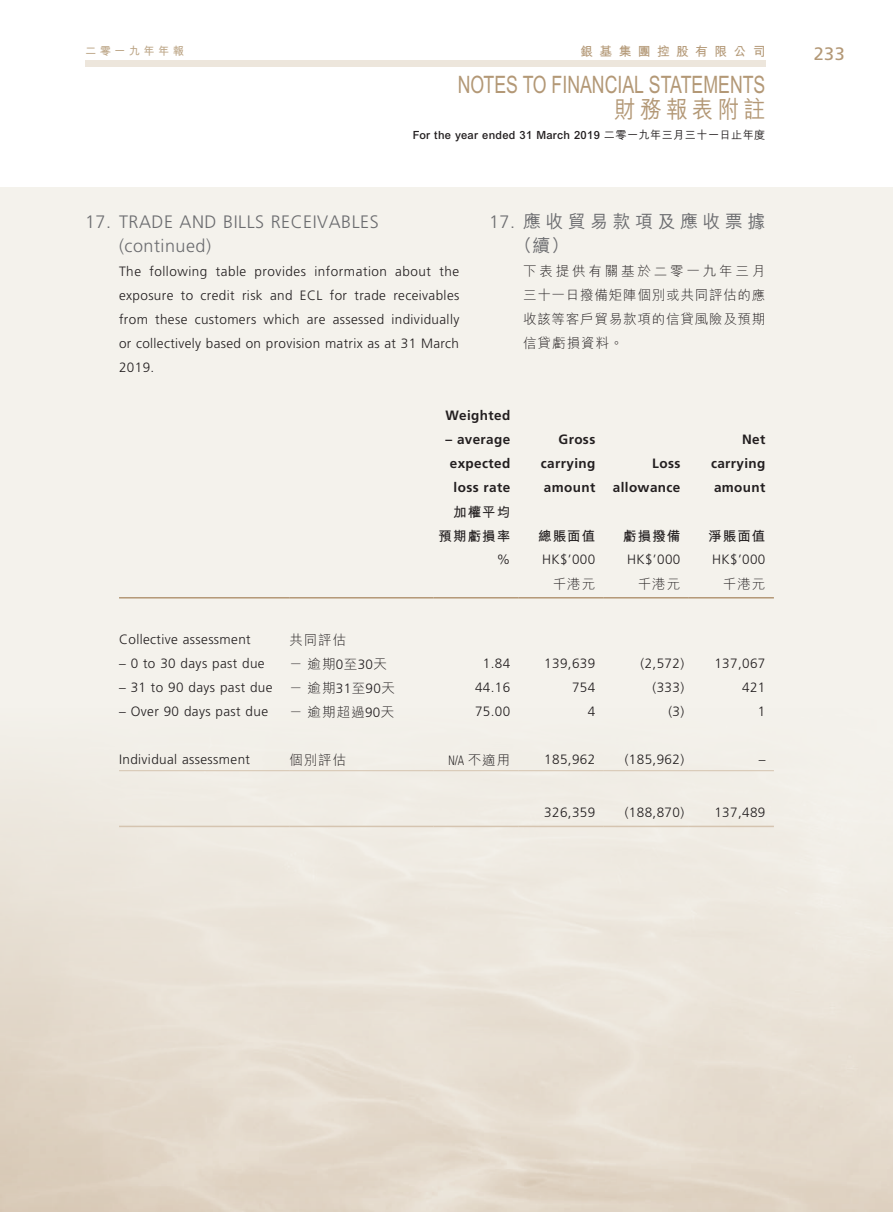
<style>
.page{position:relative;width:893px;height:1212px;background:#fff}
.page>*{position:absolute;margin:0;border:0;box-sizing:border-box;transform-origin:0 0}
.t1{font:24px "Arial Narrow MT Std";color:#b39876;scale:.9 1}
.t2{font:500 24px "M Hei HK";letter-spacing:.2em;color:#b39876;scale:.9 1}
.t3{font:300 18px/24px "Frutiger LT Std";letter-spacing:.03em;color:#6c6d70}
.t4{font:500 18px/24px "M Hei HK";letter-spacing:.245em;color:#6c6d70}
.t5{font:18px "Frutiger LT Std";color:#b39876}
.t6{font:300 13.5px/24px "Frutiger LT Std";letter-spacing:.03em;color:#231f20;text-align:justify}
.t7{font:300 13.5px/24px "M Hei HK";letter-spacing:.06em;color:#231f20;text-align:justify}
.t8{font:700 13.5px/24px "Frutiger LT Std";letter-spacing:.03em;color:#231f20;text-align:justify}
.t9{font:700 13.5px/24px "M Hei HK";letter-spacing:.08em;color:#231f20;text-align:right}
.t10{font:300 13.5px "Frutiger LT Std";letter-spacing:.03em;color:#231f20;scale:.7 1}
.t11{font:700 12.75px "M Hei HK";letter-spacing:.5em;color:#b39876}
.t12{font:500 11.25px "Arial MT Std";letter-spacing:.03em;color:#231f20}
.t13{font:700 11.25px "M Hei HK";letter-spacing:.3em;color:#bca586}
.s1{font-family:"M Hei HK"}
.s2{font-family:"Frutiger LT Std";font-weight:300}
.s3{font-family:"Frutiger LT Std"}
</style>
<div class="page">
<div style="left:0;top:187px;width:893px;height:1025px;background:linear-gradient(to bottom,#f9f9f6,#e5dccf)"></div>
<div style="left:85px;top:60px;width:680px;height:6px;background:#ede6dc"></div>
<hr style="left:119px;top:597px;width:170px;height:1px;background:#b39876">
<hr style="left:289px;top:597px;width:145px;height:1px;background:#b39876">
<hr style="left:434px;top:597px;width:85px;height:1px;background:#b39876">
<hr style="left:519px;top:597px;width:85px;height:1px;background:#b39876">
<hr style="left:604px;top:597px;width:85px;height:1px;background:#b39876">
<hr style="left:689px;top:597px;width:85px;height:1px;background:#b39876">
<hr style="left:119px;top:770px;width:170px;height:1px;background:#d5c4b0">
<hr style="left:289px;top:770px;width:145px;height:1px;background:#d5c4b0">
<hr style="left:434px;top:770px;width:85px;height:1px;background:#d5c4b0">
<hr style="left:519px;top:770px;width:85px;height:1px;background:#d5c4b0">
<hr style="left:604px;top:770px;width:85px;height:1px;background:#d5c4b0">
<hr style="left:689px;top:770px;width:85px;height:1px;background:#d5c4b0">
<hr style="left:119px;top:826px;width:170px;height:1px;background:#d5c4b0">
<hr style="left:289px;top:826px;width:145px;height:1px;background:#d5c4b0">
<hr style="left:434px;top:826px;width:85px;height:1px;background:#d5c4b0">
<hr style="left:519px;top:826px;width:85px;height:1px;background:#d5c4b0">
<hr style="left:604px;top:826px;width:85px;height:1px;background:#d5c4b0">
<hr style="left:689px;top:826px;width:85px;height:1px;background:#d5c4b0">
<p class="t13" style="left:85px;top:42px;width:101px">二零一九年年報</p>
<p class="t11" style="left:580px;top:42px;width:186px">銀基集團控股有限公司</p>
<h2 class="t5" style="left:814px;top:43px;width:33px">233</h2>
<h1 class="t1" style="left:458px;top:70px;width:343px">NOTES TO FINANCIAL STATEMENTS</h1>
<h1 class="t2" style="left:614px;top:91px;width:170px">財務報表附註</h1>
<p class="t12" style="left:413px;top:129px;width:354px">For the year ended 31 March 2019 <span class="s1">二零一九年三月三十一日止年度</span></p>
<h2 class="t4" style="left:514px;top:208px;width:253px;text-indent:-25px"><span class="s2">17.</span> 應收貿易款項及應收票據（續）</h2>
<p class="t7" style="left:523px;top:259px;width:244px">下表提供有關基於二零一九年三月三十一日撥備矩陣個別或共同評估的應收該等客戶貿易款項的信貸風險及預期信貸虧損資料。</p>
<h2 class="t3" style="left:119px;top:210px;width:261px;text-indent:-34px">17. TRADE AND BILLS RECEIVABLES (continued)</h2>
<p class="t6" style="left:119px;top:260px;width:342px">The following table provides information about the exposure to credit risk and ECL for trade receivables from these customers which are assessed individually or collectively based on provision matrix as at 31 March 2019.</p>
<p class="t8" style="left:445px;top:403px;width:66px">Weighted</p>
<p class="t8" style="left:450px;top:427px;width:62px;text-indent:-5px">– average expected loss rate</p>
<p class="t8" style="left:541px;top:427px;width:56px;text-indent:18px">Gross carrying amount</p>
<p class="t8" style="left:711px;top:427px;width:56px;text-indent:31px">Net carrying amount</p>
<p class="t8" style="left:613px;top:451px;width:69px;text-align:right">Loss allowance</p>
<p class="t9" style="left:439px;top:499px;width:73px">加權平均預期虧損率</p>
<p class="t9" style="left:538px;top:523px;width:59px">總賬面值</p>
<p class="t9" style="left:623px;top:523px;width:59px">虧損撥備</p>
<p class="t9" style="left:708px;top:523px;width:59px">淨賬面值</p>
<p class="t6" style="left:497px;top:548px;width:15px">%</p>
<p class="t6" style="left:542px;top:548px;width:55px">HK$’000</p>
<p class="t6" style="left:627px;top:548px;width:55px">HK$’000</p>
<p class="t6" style="left:712px;top:548px;width:55px">HK$’000</p>
<p class="t7" style="left:553px;top:571px;width:44px">千港元</p>
<p class="t7" style="left:638px;top:571px;width:44px">千港元</p>
<p class="t7" style="left:723px;top:571px;width:44px">千港元</p>
<p class="t6" style="left:119px;top:628px;width:133px">Collective assessment</p>
<p class="t7" style="left:289px;top:627px;width:59px">共同評估</p>
<p class="t6" style="left:119px;top:652px;width:147px">– 0 to 30 days past due</p>
<p class="t7" style="left:289px;top:651px;width:99px">－逾期<span class="s3">0</span>至<span class="s3">30</span>天</p>
<p class="t6" style="left:483px;top:652px;width:29px">1.84</p>
<p class="t6" style="left:544px;top:652px;width:53px">139,639</p>
<p class="t6" style="left:641px;top:652px;width:45px">(2,572)</p>
<p class="t6" style="left:714px;top:652px;width:53px">137,067</p>
<p class="t6" style="left:119px;top:676px;width:277px">– 31 to 90 days past due <span class="s1">－逾期</span>31<span class="s1">至</span>90<span class="s1">天</span></p>
<p class="t6" style="left:475px;top:676px;width:37px">44.16</p>
<p class="t6" style="left:572px;top:676px;width:25px">754</p>
<p class="t6" style="left:653px;top:676px;width:33px">(333)</p>
<p class="t6" style="left:742px;top:676px;width:25px">421</p>
<p class="t6" style="left:119px;top:700px;width:150px">– Over 90 days past due</p>
<p class="t7" style="left:289px;top:699px;width:107px">－逾期超過<span class="s3">90</span>天</p>
<p class="t6" style="left:475px;top:700px;width:37px">75.00</p>
<p class="t6" style="left:588px;top:700px;width:9px">4</p>
<p class="t6" style="left:668px;top:700px;width:17px">(3)</p>
<p class="t6" style="left:758px;top:700px;width:9px">1</p>
<p class="t6" style="left:119px;top:748px;width:132px">Individual assessment</p>
<p class="t7" style="left:289px;top:747px;width:59px">個別評估</p>
<p class="t10" style="left:448px;top:752px;width:90px">N/A <span class="s1">不適用</span></p>
<p class="t6" style="left:544px;top:748px;width:53px">185,962</p>
<p class="t6" style="left:625px;top:748px;width:61px">(185,962)</p>
<p class="t6" style="left:759px;top:748px;width:8px">–</p>
<p class="t6" style="left:544px;top:800px;width:53px">326,359</p>
<p class="t6" style="left:625px;top:800px;width:61px">(188,870)</p>
<p class="t6" style="left:714px;top:800px;width:53px">137,489</p>
</div>
